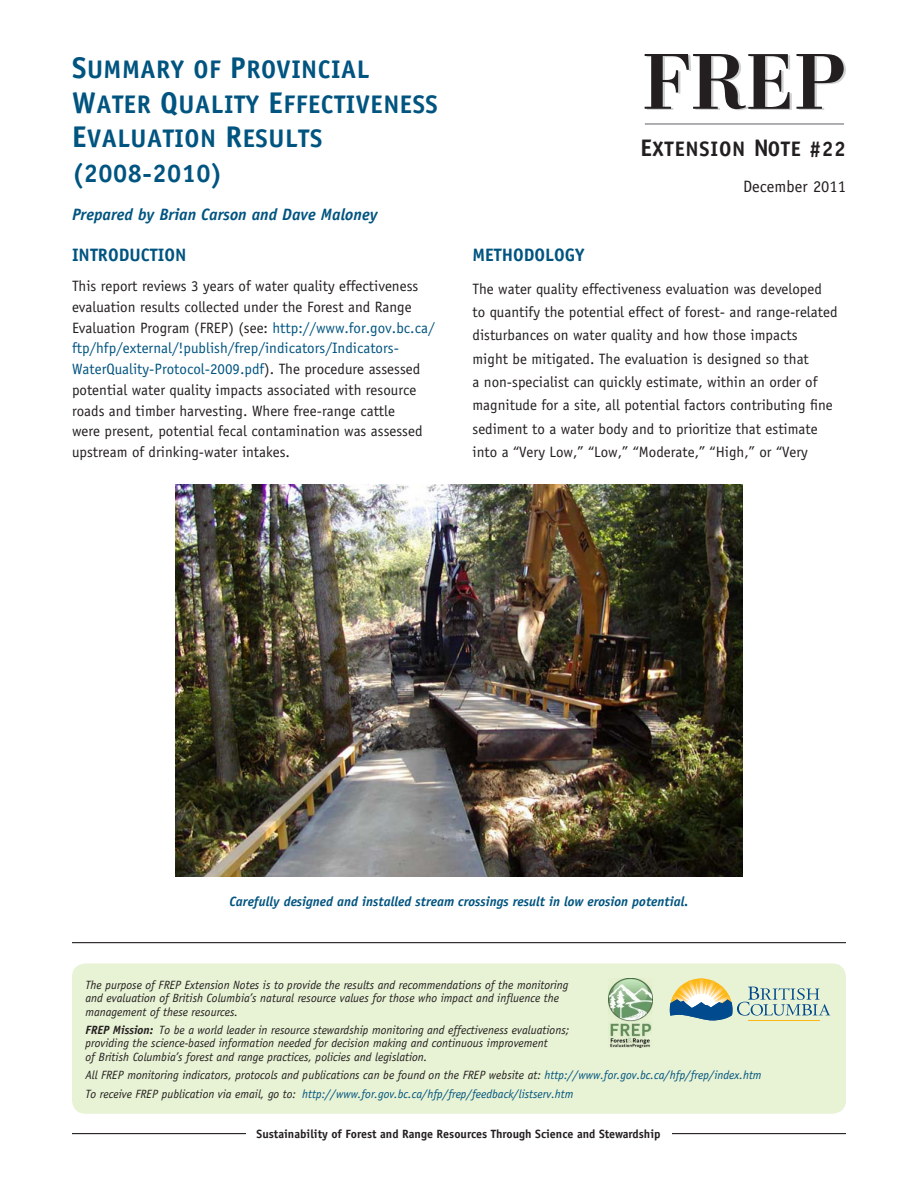
<style>
.page{position:relative;width:918px;height:1188px;background:#fff}
.page>*{position:absolute;margin:0;border:0;box-sizing:border-box;transform-origin:0 0}
.QP_Heading_1{font:700 25.5px/35px "Officina Sans";letter-spacing:.02em;color:#005480}
.t1{font:700 21px "Officina Sans";letter-spacing:.035em;color:#231f20}
.QP_Heading_2{font:700 18px "Officina Sans";color:#005480}
.QP_Note_Prepared_by{font:italic 700 16.5px "Officina Sans";color:#005480}
.t2{font:16.5px "Officina Sans";color:#231f20}
.QP_Body{font:15px/20.9px "Officina Sans";color:#231f20}
.QP_Caption_-_Figure{font:italic 700 13.5px "Officina Sans";color:#005480}
.QP_Body-2{font:italic 12px/13.5px "Officina Sans";color:#231f20}
.QP_Body-3{font:italic 12px "Officina Sans";color:#005480}
.t3{font:700 12px "Officina Sans";color:#231f20}
.s1{font-size:30px}
.s2{color:#005480}
.s3{font-size:24px}
.s4{font-weight:700}
.s5{color:#231f20}
</style>
<div class="page">
<svg style="left:645px;top:54px;width:201px;height:56px"></svg>
<hr style="left:645px;top:123px;width:199px;height:2px;background:#939598">
<hr style="left:72px;top:1133px;width:774px;height:1px;background:#231f20">
<div style="left:246px;top:1129px;width:425px;height:9px;background:#fff"></div>
<hr style="left:72px;top:942px;width:774px;height:1px;background:#231f20">
<div style="left:72px;top:963px;width:774px;height:151px;background:#e8f2d4;border-radius:14px"></div>
<svg style="left:670px;top:978px;width:160px;height:43px"></svg>
<img style="left:609px;top:978px;width:43px;height:70px">
<img style="left:175px;top:484px;width:568px;height:393px">
<p class="QP_Heading_1" style="left:72px;top:51px;width:367px"><span class="s1">S</span>UMMARY OF <span class="s1">P</span>ROVINCIAL<br><span class="s1">W</span>ATER <span class="s1">Q</span>UALITY <span class="s1">E</span>FFECTIVENESS<br><span class="s1">E</span>VALUATION <span class="s1">R</span>ESULTS (2008-2010)</p>
<p class="QP_Note_Prepared_by" style="left:72px;top:204px;width:307px">Prepared by Brian Carson and Dave Maloney</p>
<p class="QP_Heading_2" style="left:72px;top:243px;width:116px">INTRODUCTION</p>
<p class="QP_Body" style="left:72px;top:276px;width:364px">This report reviews 3 years of water quality effectiveness evaluation results collected under the Forest and Range Evaluation Program (FREP) (see: <span class="s2">http://www.for.gov.bc.ca/ ftp/hfp/external/!publish/frep/indicators/Indicators-WaterQuality-Protocol-2009.pdf</span>). The procedure assessed potential water quality impacts associated with resource roads and timber harvesting. Where free-range cattle<br>were present, potential fecal contamination was assessed upstream of drinking‑water intakes.</p>
<p class="t1" style="left:641px;top:136px;width:207px"><span class="s3">E</span>XTENSION <span class="s3">N</span>OTE #22</p>
<p class="t2" style="left:743px;top:177px;width:104px">December 2011</p>
<p class="QP_Heading_2" style="left:472px;top:243px;width:114px">METHODOLOGY</p>
<p class="QP_Body" style="left:472px;top:277px;width:367px;line-height:23.4px">The water quality effectiveness evaluation was developed to quantify the potential effect of forest- and range-related disturbances on water quality and how those impacts<br>might be mitigated. The evaluation is designed so that<br>a non-specialist can quickly estimate, within an order of magnitude for a site, all potential factors contributing fine sediment to a water body and to prioritize that estimate into a “Very Low,” “Low,” “Moderate,” “High,” or “Very</p>
<p class="QP_Caption_-_Figure" style="left:229px;top:893px;width:461px">Carefully designed and installed stream crossings result in low erosion potential.</p>
<p class="QP_Body-2" style="left:86px;top:978px;width:484px">The purpose of FREP Extension Notes is to provide the results and recommendations of the monitoring and evaluation of British Columbia’s natural resource values for those who impact and influence the management of these resources.</p>
<p class="QP_Body-2" style="left:86px;top:1023px;width:485px"><span class="s4">FREP Mission:</span> To be a world leader in resource stewardship monitoring and effectiveness evaluations; providing the science-based information needed for decision making and continuous improvement<br>of British Columbia’s forest and range practices, policies and legislation.</p>
<p class="QP_Body-2" style="left:86px;top:1069px;width:678px">All FREP monitoring indicators, protocols and publications can be found on the FREP website at: <span class="s2">http://www.for.gov.bc.ca/hfp/frep/index.htm</span></p>
<p class="QP_Body-3" style="left:86px;top:1087px;width:490px"><span class="s5">To receive FREP publication via email, go to:</span> http://www.for.gov.bc.ca/hfp/frep/feedback/listserv.htm</p>
<p class="t3" style="left:257px;top:1126px;width:406px">Sustainability of Forest and Range Resources Through Science and Stewardship</p>
</div>
